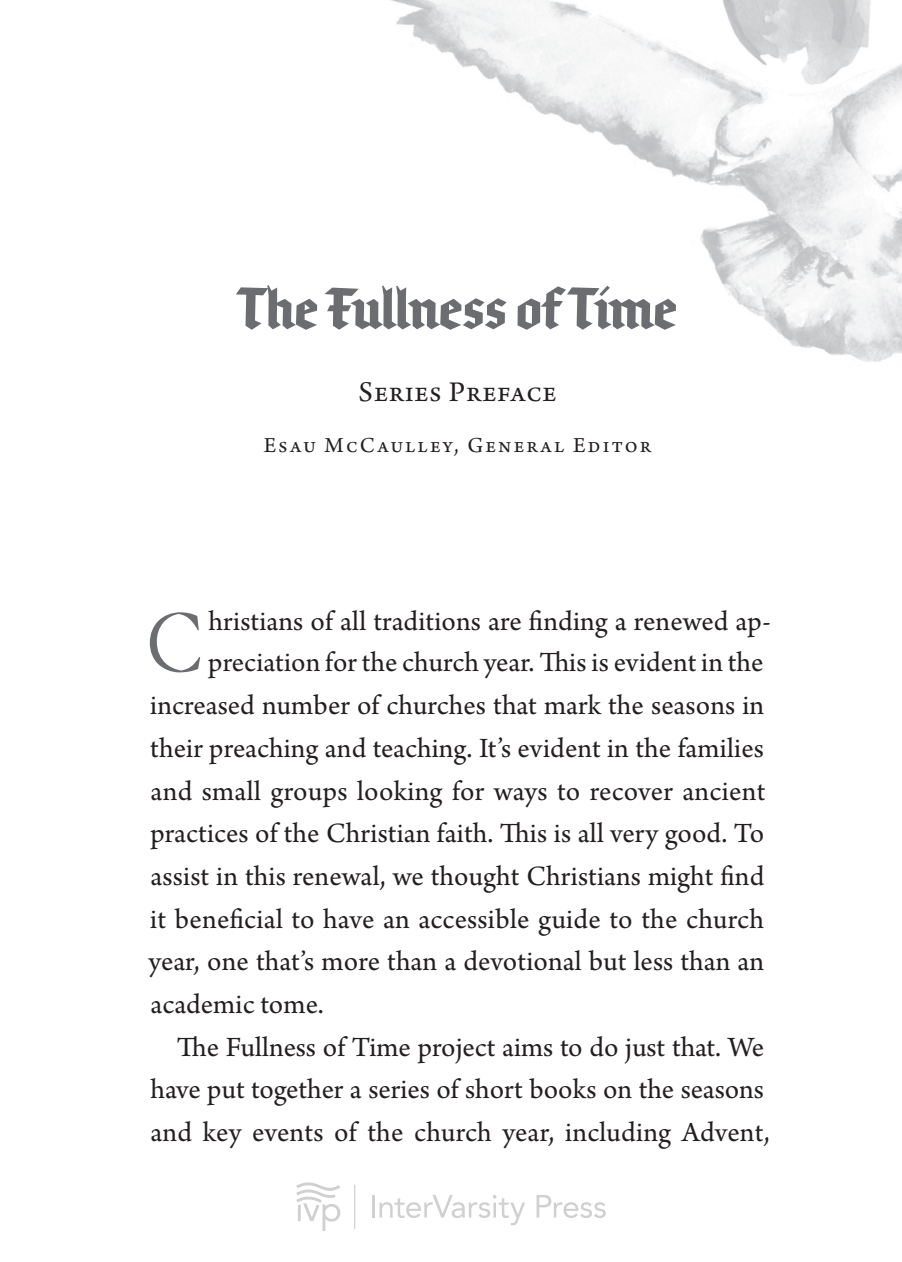
<style>
.page{position:relative;width:902px;height:1262px;background:#fff}
.page>*{position:absolute;margin:0;border:0;box-sizing:border-box;transform-origin:0 0}
.t1{font:300 83.25px "Masqualero";color:#6c6d70}
.t2{font:700 condensed 55px "Brokenscript OT";color:#6c6d70}
.t3{font:30px "Arno Pro";letter-spacing:.03em;color:#231f20}
.t4{font:29.5px "Arno Pro";letter-spacing:.005em;color:#231f20}
.t5{font:22.5px "Arno Pro";letter-spacing:.1em;color:#231f20}
</style>
<div class="page">
<img style="left:391px;top:0;width:511px;height:362px">
<svg style="left:296px;top:1182px;width:44px;height:49px"></svg>
<hr style="left:354px;top:1185px;width:1px;height:43px;background:#231f20">
<hr style="left:372px;top:1195px;width:3px;height:22px;background:#231f20">
<svg style="left:379px;top:1195px;width:146px;height:30px"></svg>
<svg style="left:536px;top:1195px;width:70px;height:23px"></svg>
<h2 class="t2" style="left:238px;top:274px;width:440px">The Fullness of Time</h2>
<p class="t3" style="left:359px;top:375px;width:199px">Series Preface</p>
<p class="t5" style="left:264px;top:432px;width:389px">Esau McCaulley, General Editor</p>
<h1 class="t1" style="left:144px;top:592px;width:62px">C</h1>
<p class="t4" style="left:208px;top:604px;width:564px">hristians of all traditions are finding a renewed ap-</p>
<p class="t4" style="left:208px;top:646px;width:557px">preciation for the church year. This is evident in the</p>
<p class="t4" style="left:150px;top:688px;width:615px">increased number of churches that mark the seasons in</p>
<p class="t4" style="left:150px;top:731px;width:615px">their preaching and teaching. It’s evident in the families</p>
<p class="t4" style="left:151px;top:774px;width:616px">and small groups looking for ways to recover ancient</p>
<p class="t4" style="left:150px;top:816px;width:615px">practices of the Christian faith. This is all very good. To</p>
<p class="t4" style="left:151px;top:859px;width:615px">assist in this renewal, we thought Christians might find</p>
<p class="t4" style="left:150px;top:902px;width:615px">it beneficial to have an accessible guide to the church</p>
<p class="t4" style="left:149px;top:944px;width:617px">year, one that’s more than a devotional but less than an</p>
<p class="t4" style="left:151px;top:987px;width:175px">academic tome.</p>
<p class="t4" style="left:177px;top:1030px;width:589px">The Fullness of Time project aims to do just that. We</p>
<p class="t4" style="left:151px;top:1073px;width:615px">have put together a series of short books on the seasons</p>
<p class="t4" style="left:151px;top:1115px;width:621px">and key events of the church year, including Advent,</p>
</div>
